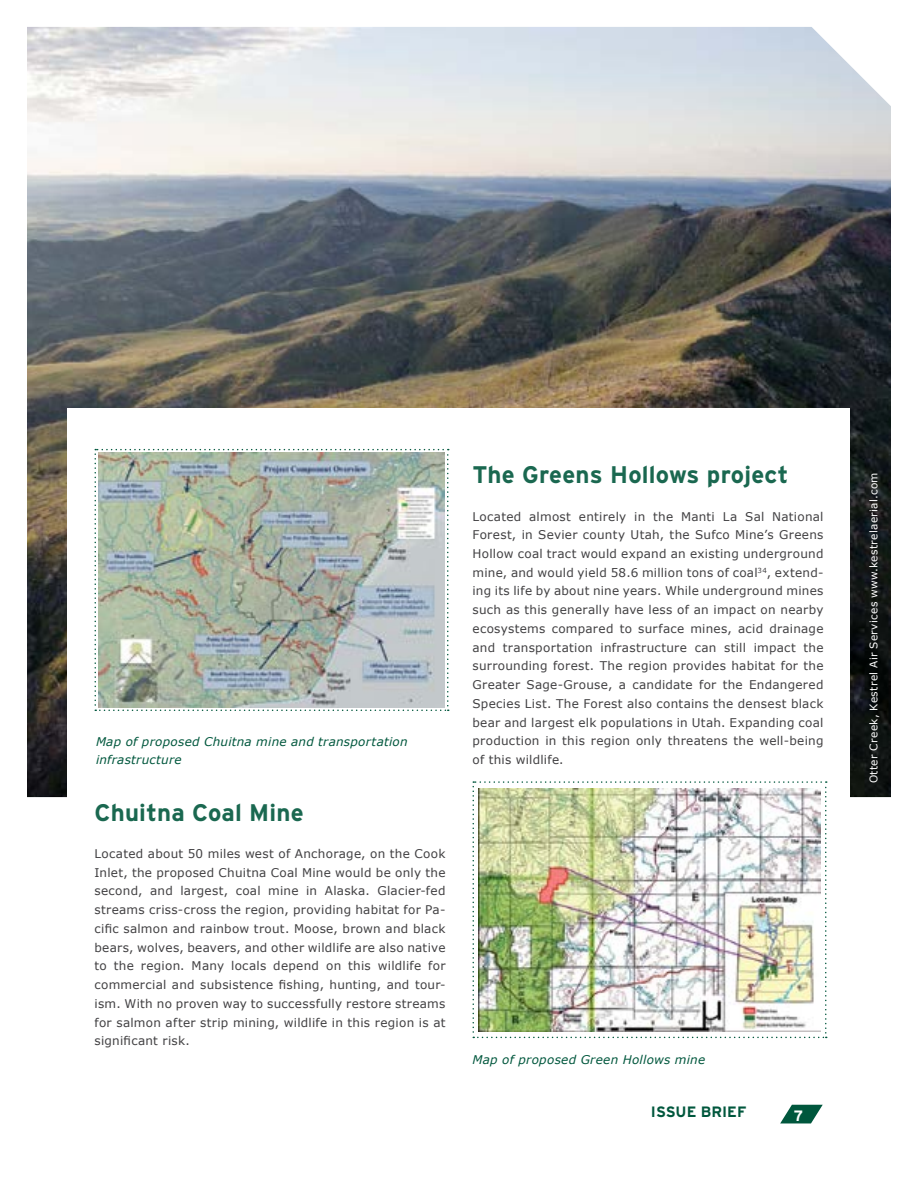
<style>
.page{position:relative;width:918px;height:1188px;background:#fff}
.page>*{position:absolute;margin:0;border:0;box-sizing:border-box;transform-origin:0 0}
.t1{font:700 24px "Interstate";letter-spacing:.01em;color:#1a6850}
.t2{font:700 15px "Interstate";color:#00573d}
.t3{font:700 15px "Interstate";color:#fff}
.t4{font:12px/18.8px "Verdana";letter-spacing:.02em;color:#414042;text-align:justify}
.t5{font:italic 12px/18.8px "Verdana";letter-spacing:.02em;color:#00573d}
.t6{font:10.5px "Verdana";letter-spacing:.03em;color:#fff}
</style>
<div class="page">
<svg style="left:780px;top:1105px;width:43px;height:18px"></svg>
<img style="left:27px;top:27px;width:864px;height:770px">
<div style="left:68px;top:408px;width:782px;height:478px;background:#fff"></div>
<img style="left:472px;top:781px;width:355px;height:257px">
<img style="left:94px;top:449px;width:355px;height:262px">
<p class="t5" style="left:96px;top:732px;width:313px">Map of proposed Chuitna mine and transportation infrastructure</p>
<h1 class="t1" style="left:94px;top:799px;width:211px">Chuitna Coal Mine</h1>
<p class="t4" style="left:94px;top:844px;width:353px">Located about 50 miles west of Anchorage, on the Cook Inlet, the proposed Chuitna Coal Mine would be only the second, and largest, coal mine in Alaska. Glacier-fed streams criss-cross the region, providing habitat for Pa&shy;cific salmon and rainbow trout. Moose, brown and black bears, wolves, beavers, and other wildlife are also native to the region. Many locals depend on this wildlife for commercial and subsistence fishing, hunting, and tour&shy;ism. With no proven way to successfully restore streams for salmon after strip mining, wildlife in this region is at significant risk.</p>
<h1 class="t1" style="left:472px;top:461px;width:317px">The Greens Hollows project</h1>
<p class="t4" style="left:472px;top:507px;width:353px">Located almost entirely in the Manti La Sal National Forest, in Sevier county Utah, the Sufco Mine’s Greens Hollow coal tract would expand an existing underground mine, and would yield 58.6 million tons of coal<sup>34</sup>, extend&shy;ing its life by about nine years. While underground mines such as this generally have less of an impact on nearby ecosystems compared to surface mines, acid drainage and transportation infrastructure can still impact the surrounding forest. The region provides habitat for the Greater Sage-Grouse, a candidate for the Endangered Species List. The Forest also contains the densest black bear and largest elk populations in Utah. Expanding coal production in this region only threatens the well-being of this wildlife.</p>
<p class="t5" style="left:472px;top:1051px;width:234px">Map of proposed Green Hollows mine</p>
<p class="t2" style="left:651px;top:1103px;width:97px">ISSUE BRIEF</p>
<p class="t3" style="left:794px;top:1107px;width:11px">7</p>
<p class="t6" style="left:867px;top:783px;width:312px;rotate:-90deg">Otter Creek, Kestrel Air Services www.kestrelaerial.com</p>
</div>
